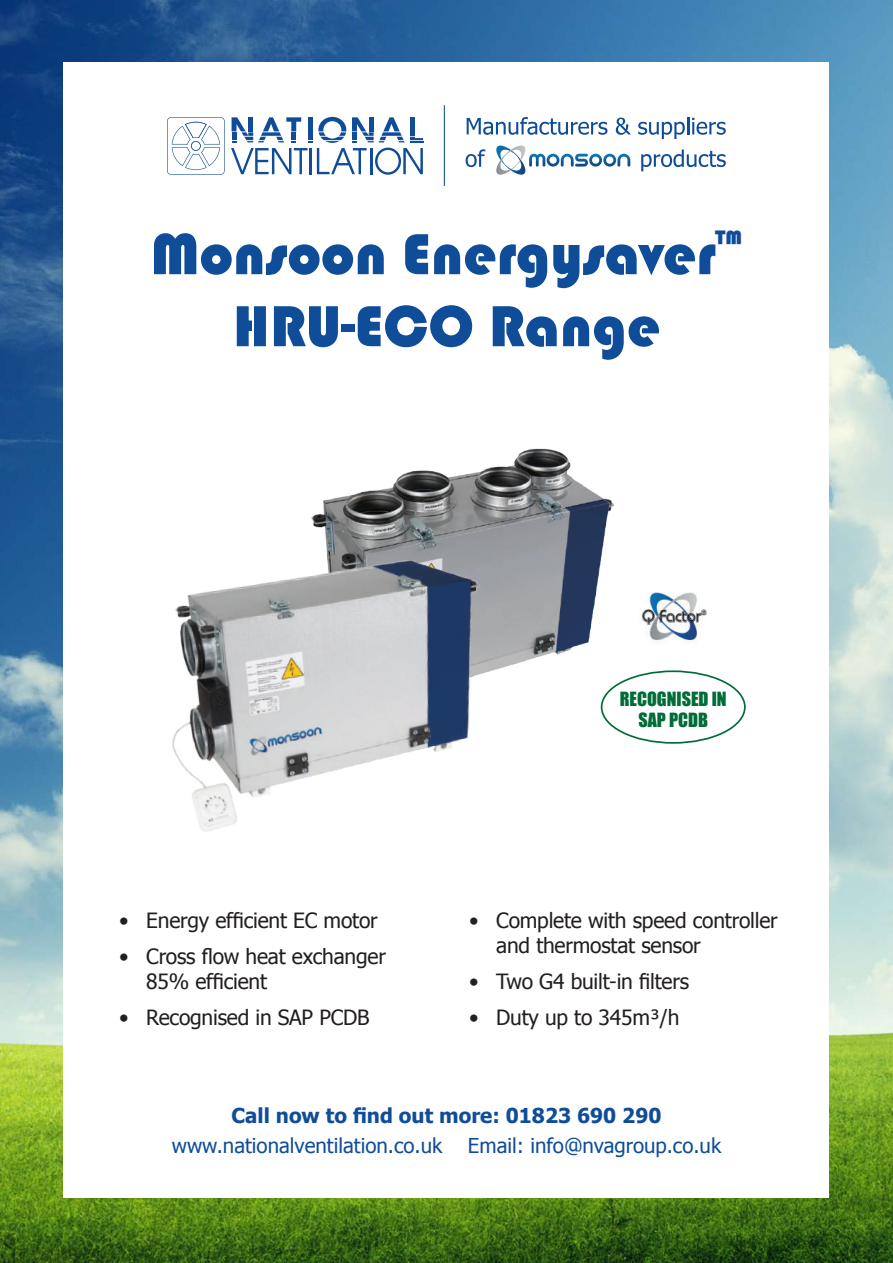
<style>
.page{position:relative;width:893px;height:1263px;background:#fff}
.page>*{position:absolute;margin:0;border:0;box-sizing:border-box;transform-origin:0 0}
.t1{font:60px/72px "Bauhaus 93";color:#0f4d99;text-align:center}
.t2{font:21px/25.2px "Tahoma";letter-spacing:-.01em;color:#231f20}
.t3{font:20.55px "Tahoma";color:#0f4d99}
.t4{font:700 20.55px "Tahoma";color:#0f4d99}
.t5{font:18px/21.6px "Impact";color:#006c37;text-align:center}
</style>
<div class="page">
<img style="left:0;top:0;width:893px;height:1263px">
<div style="left:64px;top:63px;width:765px;height:1135px;background:#fff"></div>
<svg style="left:231px;top:117px;width:192px;height:58px"></svg>
<svg style="left:167px;top:117px;width:58px;height:58px"></svg>
<svg style="left:496px;top:146px;width:134px;height:29px"></svg>
<svg style="left:467px;top:117px;width:140px;height:18px"></svg>
<svg style="left:616px;top:118px;width:15px;height:17px"></svg>
<svg style="left:638px;top:117px;width:88px;height:22px"></svg>
<svg style="left:466px;top:149px;width:19px;height:18px"></svg>
<svg style="left:641px;top:149px;width:85px;height:22px"></svg>
<hr style="left:444px;top:105px;width:1px;height:81px;background:#0c4f99">
<img style="left:311px;top:448px;width:309px;height:284px">
<img style="left:172px;top:545px;width:333px;height:286px">
<img style="left:640px;top:592px;width:67px;height:52px">
<div style="left:602px;top:671px;width:143px;height:72px;background:#fff;border-radius:50%"></div>
<div style="left:601px;top:670px;width:145px;height:74px;border:2px solid #006c37;border-radius:50%"></div>
<h1 class="t1" style="left:151px;top:219px;width:593px">Monsoon Energysaver<sup>™<br></sup>HRU-ECO Range</h1>
<p class="t2" style="left:119px;top:907px;width:260px">• Energy efficient EC motor</p>
<p class="t2" style="left:146px;top:943px;width:241px;text-indent:-27px">• Cross flow heat exchanger<br>85% efficient</p>
<p class="t2" style="left:119px;top:1004px;width:252px">• Recognised in SAP PCDB</p>
<p class="t5" style="left:620px;top:687px;width:108px">RECOGNISED IN<br>SAP PCDB</p>
<p class="t2" style="left:496px;top:907px;width:283px;text-indent:-27px">• Complete with speed controller and thermostat sensor</p>
<p class="t2" style="left:469px;top:968px;width:221px">• Two G4 built-in filters</p>
<p class="t2" style="left:469px;top:1004px;width:212px">• Duty up to 345m³/h</p>
<p class="t4" style="left:232px;top:1101px;width:431px">Call now to find out more: 01823 690 290</p>
<p class="t3" style="left:172px;top:1131px;width:272px">www.nationalventilation.co.uk</p>
<p class="t3" style="left:468px;top:1131px;width:255px">Email: info@nvagroup.co.uk</p>
</div>
